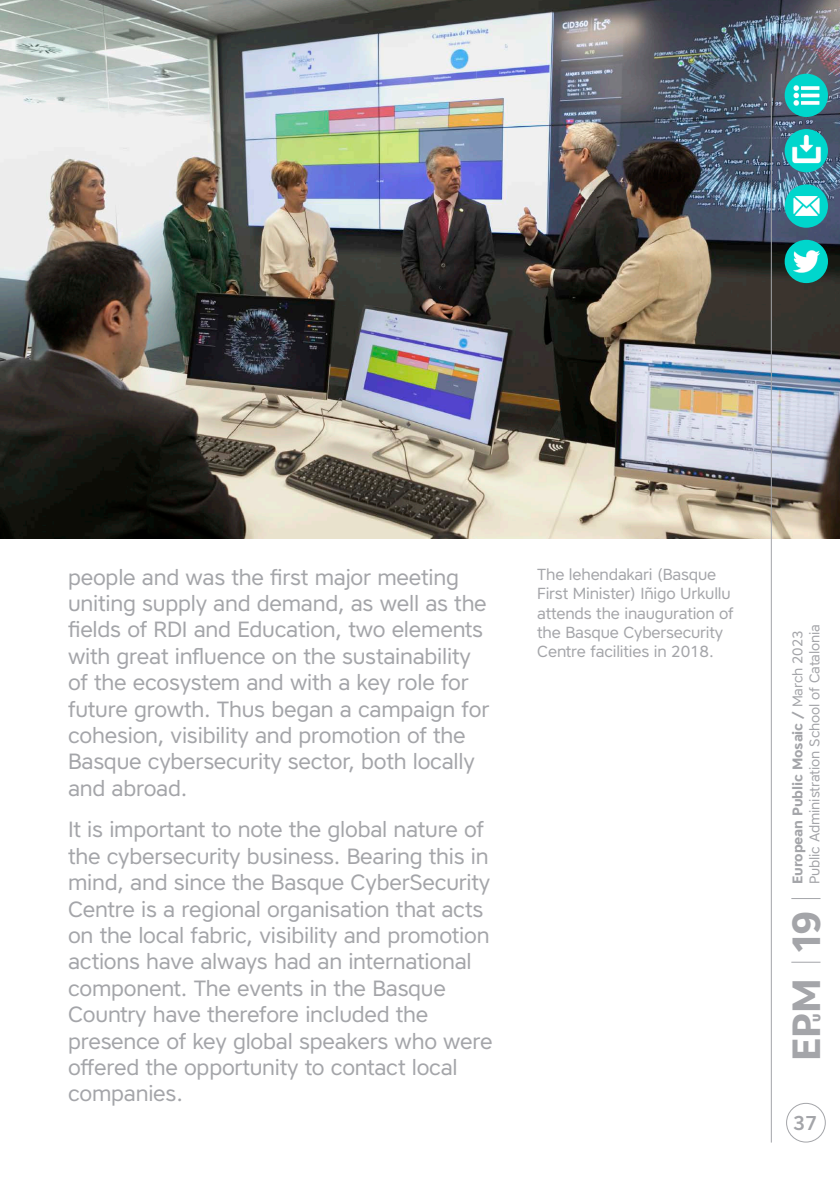
<style>
.page{position:relative;width:840px;height:1191px;background:#fff}
.page>*{position:absolute;margin:0;border:0;box-sizing:border-box;transform-origin:0 0}
.t1{font:700 39.2px "Core Sans A65";color:#a4a5a9}
.galerada{font:22px/26.4px "Core Sans A45";letter-spacing:-.01em;color:#a4a5a9}
.t2{font:500 20px "Core Sans A55";color:#a4a5a9}
.galerada-2{font:16px/19.2px "Core Sans A45";letter-spacing:-.01em;color:#a4a5a9}
.t3{font:14px "Core Sans A45";letter-spacing:-.01em;color:#a4a5a9}
.t4{font:700 14px "Core Sans A65";letter-spacing:-.01em;color:#a4a5a9}
.t5{font:800 10.8px "Core Sans A85";color:#a4a5a9}
.s1{font-family:"Core Sans A45";font-weight:400}
</style>
<div class="page">
<img style="left:0;top:0;width:839px;height:539px">
<div style="left:785px;top:1102px;width:40px;height:40px;border:1px solid #a4a5a9;border-radius:50%"></div>
<hr style="left:770px;top:74px;width:1px;height:1068px;background:#a4a5a9">
<hr style="left:790px;top:961px;width:30px;height:1px;background:#a4a5a9">
<hr style="left:790px;top:898px;width:30px;height:1px;background:#a4a5a9">
<img style="left:784px;top:74px;width:43px;height:43px;border-radius:22px">
<img style="left:784px;top:129px;width:43px;height:43px;border-radius:22px">
<img style="left:784px;top:240px;width:43px;height:43px;border-radius:22px">
<img style="left:784px;top:184px;width:43px;height:44px;border-radius:22px">
<p class="galerada" style="left:68px;top:563px;width:422px">people and was the first major meeting uniting supply and demand, as well as the fields of RDI and Education, two elements with great influence on the sustainability of the ecosystem and with a key role for future growth. Thus began a campaign for cohesion, visibility and promotion of the Basque cybersecurity sector, both locally and abroad.</p>
<p class="galerada" style="left:68px;top:816px;width:426px">It is important to note the global nature of the cybersecurity business. Bearing this in mind, and since the Basque CyberSecurity Centre is a regional organisation that acts on the local fabric, visibility and promotion actions have always had an international component. The events in the Basque Country have therefore included the presence of key global speakers who were offered the opportunity to contact local companies.</p>
<p class="galerada-2" style="left:537px;top:565px;width:198px">The lehendakari (Basque<br>First Minister) Iñigo Urkullu attends the inauguration of the Basque Cybersecurity<br>Centre facilities in 2018.</p>
<p class="t4" style="left:788px;top:884px;width:255px;rotate:-90deg">European Public Mosaic / <span class="s1">March 2023</span></p>
<p class="t3" style="left:805px;top:884px;width:261px;rotate:-90deg">Public Administration School of Catalonia</p>
<h1 class="t1" style="left:780px;top:954px;width:46px;rotate:-90deg">19</h1>
<h1 class="t1" style="left:780px;top:1060px;width:84px;rotate:-90deg">EPM</h1>
<p class="t5" style="left:809px;top:1022px;width:10px;rotate:-90deg">U</p>
<p class="t2" style="left:792px;top:1109px;width:26px">37</p>
</div>
